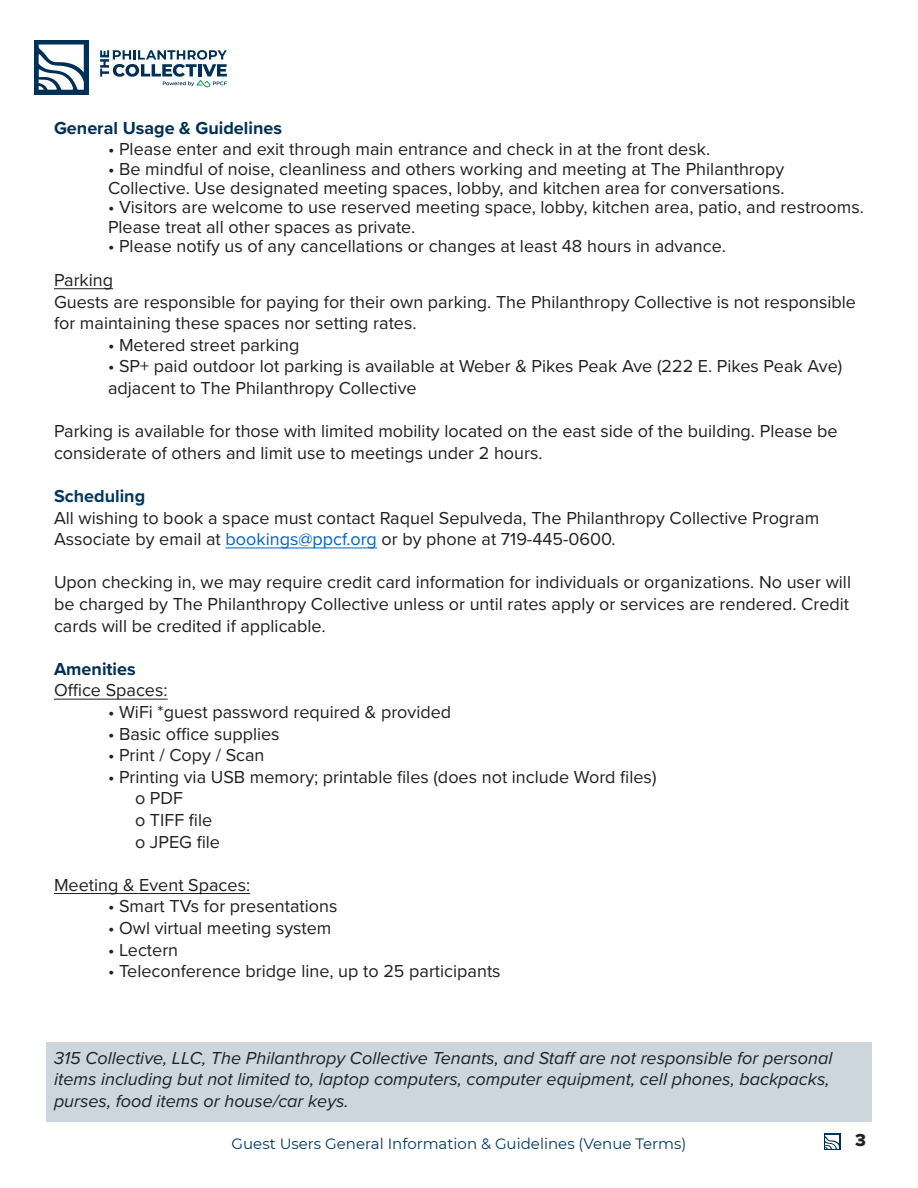
<style>
.page{position:relative;width:918px;height:1188px;background:#fff}
.page>*{position:absolute;margin:0;border:0;box-sizing:border-box;transform-origin:0 0}
.List_Paragraph{font:18px/21.6px "Proxima Nova";color:#231f20}
.t1{font:italic 18px/21.6px "Proxima Nova";color:#231f20}
.t2{font:700 18px "Proxima Nova";color:#003056}
.t3{font:700 18px "Proxima Nova";color:#003862}
.t4{font:18px "Proxima Nova Extrabld";color:#231f20}
.t5{font:15px "Montserrat";color:#003862}
.s1{color:#0563c1}
</style>
<div class="page">
<div style="left:34px;top:40px;width:54px;height:54px;background:#003056"></div>
<svg style="left:39px;top:45px;width:45px;height:45px"></svg>
<svg style="left:100px;top:50px;width:127px;height:38px"></svg>
<div style="left:824px;top:1134px;width:16px;height:16px;background:#003056"></div>
<svg style="left:825px;top:1135px;width:14px;height:14px"></svg>
<hr style="left:54px;top:288px;width:59px;height:1px;background:#231f20">
<hr style="left:226px;top:547px;width:151px;height:1px;background:#0563c1">
<hr style="left:54px;top:699px;width:114px;height:1px;background:#231f20">
<hr style="left:54px;top:893px;width:196px;height:1px;background:#231f20">
<div style="left:46px;top:1042px;width:826px;height:79px;background:#cdd6dd"></div>
<p class="t2" style="left:54px;top:114px;width:230px">General Usage &amp; Guidelines</p>
<p class="List_Paragraph" style="left:108px;top:138px;width:604px">• Please enter and exit through main entrance and check in at the front desk.</p>
<p class="List_Paragraph" style="left:108px;top:158px;width:678px;line-height:19.4px">• Be mindful of noise, cleanliness and others working and meeting at The Philanthropy<br>Collective. Use designated meeting spaces, lobby, and kitchen area for conversations.</p>
<p class="List_Paragraph" style="left:108px;top:197px;width:757px;line-height:19.5px">• Visitors are welcome to use reserved meeting space, lobby, kitchen area, patio, and restrooms.<br>Please treat all other spaces as private.</p>
<p class="List_Paragraph" style="left:108px;top:235px;width:619px">• Please notify us of any cancellations or changes at least 48 hours in advance.</p>
<p class="List_Paragraph" style="left:54px;top:268px;width:61px">Parking</p>
<p class="List_Paragraph" style="left:54px;top:290px;width:803px">Guests are responsible for paying for their own parking. The Philanthropy Collective is not responsible for maintaining these spaces nor setting rates.</p>
<p class="List_Paragraph" style="left:108px;top:333px;width:193px">• Metered street parking</p>
<p class="List_Paragraph" style="left:108px;top:355px;width:736px">• SP+ paid outdoor lot parking is available at Weber &amp; Pikes Peak Ave (222 E. Pikes Peak Ave) adjacent to The Philanthropy Collective</p>
<p class="List_Paragraph" style="left:54px;top:420px;width:785px">Parking is available for those with limited mobility located on the east side of the building. Please be considerate of others and limit use to meetings under 2 hours.</p>
<p class="t3" style="left:54px;top:482px;width:93px">Scheduling</p>
<p class="List_Paragraph" style="left:54px;top:506px;width:767px">All wishing to book a space must contact Raquel Sepulveda, The Philanthropy Collective Program<br>Associate by email at <span class="s1">bookings@ppcf.org</span> or by phone at 719-445-0600.</p>
<p class="List_Paragraph" style="left:54px;top:571px;width:799px;text-align:justify">Upon checking in, we may require credit card information for individuals or organizations. No user will be charged by The Philanthropy Collective unless or until rates apply or services are rendered. Credit cards will be credited if applicable.</p>
<p class="t2" style="left:54px;top:655px;width:83px">Amenities</p>
<p class="List_Paragraph" style="left:54px;top:679px;width:115px">Office Spaces:</p>
<p class="List_Paragraph" style="left:108px;top:700px;width:345px">• WiFi *guest password required &amp; provided</p>
<p class="List_Paragraph" style="left:108px;top:722px;width:173px">• Basic office supplies</p>
<p class="List_Paragraph" style="left:108px;top:744px;width:158px">• Print / Copy / Scan</p>
<p class="List_Paragraph" style="left:108px;top:765px;width:550px">• Printing via USB memory; printable files (does not include Word files)</p>
<p class="List_Paragraph" style="left:135px;top:787px;width:50px">o PDF</p>
<p class="List_Paragraph" style="left:135px;top:808px;width:79px">o TIFF file</p>
<p class="List_Paragraph" style="left:135px;top:830px;width:87px">o JPEG file</p>
<p class="List_Paragraph" style="left:54px;top:873px;width:198px">Meeting &amp; Event Spaces:</p>
<p class="List_Paragraph" style="left:108px;top:895px;width:231px">• Smart TVs for presentations</p>
<p class="List_Paragraph" style="left:108px;top:916px;width:225px">• Owl virtual meeting system</p>
<p class="List_Paragraph" style="left:108px;top:938px;width:72px">• Lectern</p>
<p class="List_Paragraph" style="left:108px;top:960px;width:394px">• Teleconference bridge line, up to 25 participants</p>
<p class="t1" style="left:54px;top:1046px;width:780px">315 Collective, LLC, The Philanthropy Collective Tenants, and Staff are not responsible for personal items including but not limited to, laptop computers, computer equipment, cell phones, backpacks, purses, food items or house/car keys.</p>
<p class="t5" style="left:232px;top:1133px;width:456px">Guest Users General Information &amp; Guidelines (Venue Terms)</p>
<p class="t4" style="left:855px;top:1127px;width:12px">3</p>
</div>
